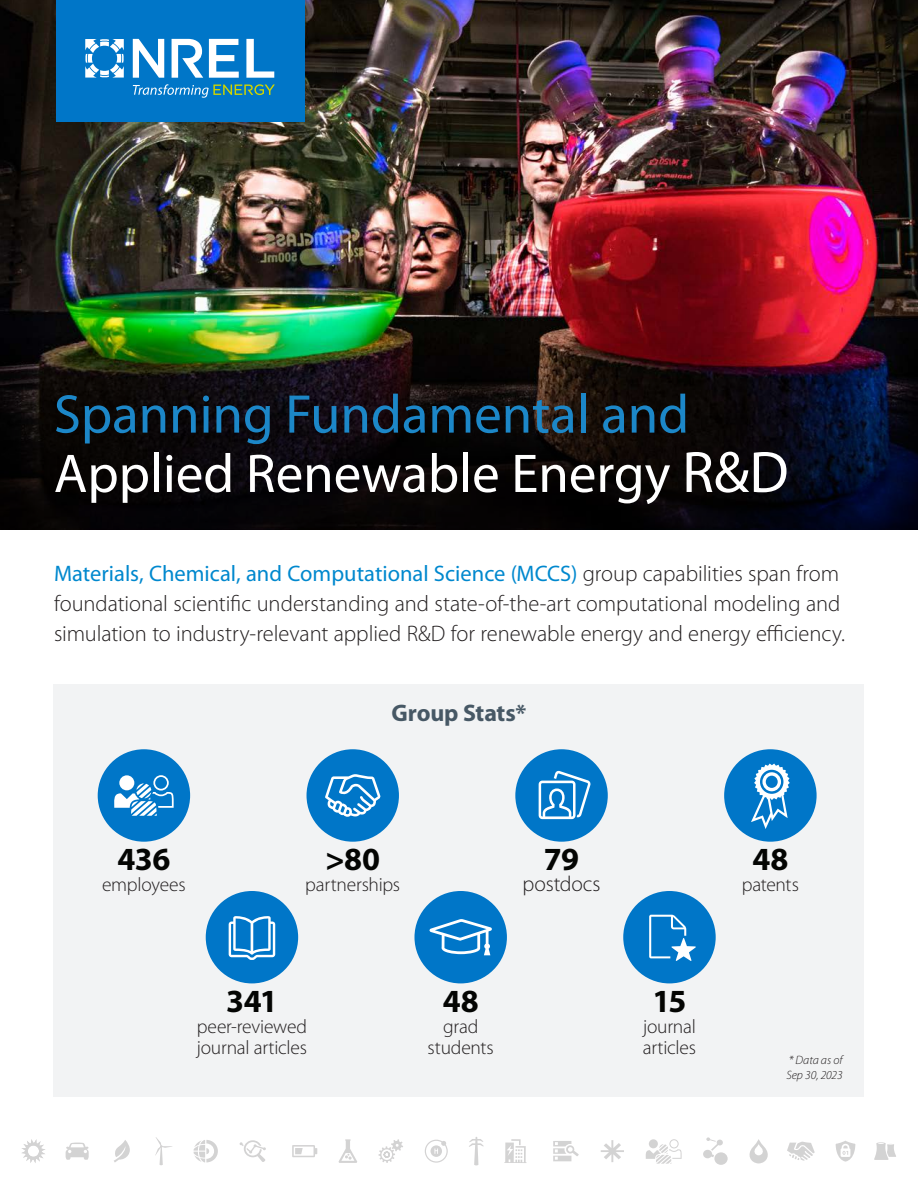
<style>
.page{position:relative;width:918px;height:1188px;background:#fff}
.page>*{position:absolute;margin:0;border:0;box-sizing:border-box;transform-origin:0 0}
.t1{font:54.9px "Myriad Pro";color:#fff}
.t2{font:54.9px "Myriad Pro";color:#1c87c8}
.t3{font:700 32.4px "Myriad Pro";letter-spacing:-.015em;color:#040503}
.t4{font:700 24px "Myriad Pro";letter-spacing:-.01em;color:#475865}
.t5{font:300 22.5px/30px "Myriad Pro";letter-spacing:-.005em;color:#231f20}
.t6{font:300 21.6px "Myriad Pro";color:#231f20}
.t7{font:300 19.5px/21px "Myriad Pro";letter-spacing:-.01em;color:#231f20}
.body_text_reg-_10_5_pt{font:italic 300 12.15px/14.5px "Myriad Pro";letter-spacing:-.005em;color:#231f20}
.s1{font-size:58.95px}
.s2{font-weight:400;color:#0088ce}
</style>
<div class="page">
<svg style="left:155px;top:1137px;width:17px;height:28px"></svg>
<svg style="left:378px;top:1139px;width:25px;height:24px"></svg>
<svg style="left:114px;top:1140px;width:16px;height:22px"></svg>
<svg style="left:66px;top:1143px;width:23px;height:17px"></svg>
<svg style="left:601px;top:1140px;width:23px;height:22px"></svg>
<svg style="left:553px;top:1141px;width:26px;height:20px"></svg>
<svg style="left:425px;top:1140px;width:23px;height:23px"></svg>
<svg style="left:338px;top:1139px;width:19px;height:24px"></svg>
<svg style="left:749px;top:1139px;width:19px;height:24px"></svg>
<svg style="left:469px;top:1137px;width:15px;height:28px"></svg>
<svg style="left:703px;top:1137px;width:25px;height:28px"></svg>
<svg style="left:194px;top:1140px;width:24px;height:22px"></svg>
<svg style="left:787px;top:1142px;width:28px;height:19px"></svg>
<svg style="left:239px;top:1140px;width:27px;height:22px"></svg>
<svg style="left:504px;top:1139px;width:22px;height:24px"></svg>
<svg style="left:836px;top:1141px;width:19px;height:21px"></svg>
<svg style="left:874px;top:1142px;width:22px;height:18px"></svg>
<svg style="left:292px;top:1145px;width:25px;height:12px"></svg>
<svg style="left:646px;top:1139px;width:36px;height:25px"></svg>
<svg style="left:22px;top:1139px;width:23px;height:24px"></svg>
<img style="left:0;top:0;width:918px;height:322px">
<img style="left:0;top:322px;width:918px;height:207px">
<div style="left:54px;top:685px;width:810px;height:412px;background:#f2f3f4"></div>
<div style="left:98px;top:749px;width:92px;height:93px;background:#0076c8;border-radius:50%"></div>
<svg style="left:114px;top:775px;width:60px;height:41px"></svg>
<div style="left:307px;top:749px;width:92px;height:93px;background:#0076c8;border-radius:50%"></div>
<svg style="left:325px;top:774px;width:56px;height:43px"></svg>
<div style="left:724px;top:749px;width:93px;height:93px;background:#0076c8;border-radius:50%"></div>
<svg style="left:751px;top:764px;width:39px;height:65px"></svg>
<div style="left:515px;top:749px;width:93px;height:93px;background:#0076c8;border-radius:50%"></div>
<svg style="left:539px;top:771px;width:52px;height:48px"></svg>
<div style="left:206px;top:891px;width:92px;height:92px;background:#0076c8;border-radius:50%"></div>
<svg style="left:229px;top:916px;width:46px;height:44px"></svg>
<div style="left:414px;top:891px;width:93px;height:92px;background:#0076c8;border-radius:50%"></div>
<svg style="left:430px;top:919px;width:62px;height:36px"></svg>
<div style="left:623px;top:891px;width:93px;height:92px;background:#0076c8;border-radius:50%"></div>
<svg style="left:649px;top:915px;width:47px;height:46px"></svg>
<div style="left:56px;top:0;width:248px;height:122px;background:#0076c8"></div>
<svg style="left:85px;top:39px;width:39px;height:39px"></svg>
<svg style="left:133px;top:39px;width:31px;height:39px"></svg>
<svg style="left:172px;top:39px;width:31px;height:39px"></svg>
<svg style="left:209px;top:39px;width:30px;height:39px"></svg>
<svg style="left:246px;top:39px;width:28px;height:39px"></svg>
<svg style="left:133px;top:84px;width:142px;height:14px"></svg>
<p class="t2" style="left:54px;top:384px;width:637px">Spanning Fundamental and</p>
<p class="t1" style="left:54px;top:444px;width:736px">Applied Renewable Energy <span class="s1">R&amp;D</span></p>
<p class="t5" style="left:54px;top:559px;width:792px"><span class="s2">Materials, Chemical, and Computational Science (MCCS)</span> group capabilities span from foundational scientific understanding and state-of-the-art computational modeling and simulation to industry-relevant applied R&amp;D for renewable energy and energy efficiency.</p>
<p class="t4" style="left:392px;top:697px;width:136px">Group Stats*</p>
<p class="t3" style="left:117px;top:838px;width:55px">436</p>
<p class="t7" style="left:102px;top:875px;width:85px">employees</p>
<p class="t3" style="left:325px;top:838px;width:56px">&gt;80</p>
<p class="t7" style="left:305px;top:875px;width:97px">partnerships</p>
<p class="t3" style="left:544px;top:838px;width:37px">79</p>
<p class="t6" style="left:523px;top:872px;width:80px">postdocs</p>
<p class="t3" style="left:226px;top:980px;width:53px">341</p>
<p class="t7" style="left:197px;top:1017px;width:112px">peer-reviewed journal articles</p>
<p class="t3" style="left:443px;top:980px;width:38px">48</p>
<p class="t7" style="left:428px;top:1017px;width:68px;text-align:center">grad students</p>
<p class="t3" style="left:653px;top:980px;width:35px">15</p>
<p class="t7" style="left:643px;top:1017px;width:55px">journal articles</p>
<p class="t3" style="left:752px;top:838px;width:38px">48</p>
<p class="t7" style="left:742px;top:875px;width:59px">patents</p>
<p class="body_text_reg-_10_5_pt" style="left:786px;top:1053px;width:58px">* Data as of<br>Sep 30, 2023</p>
</div>
